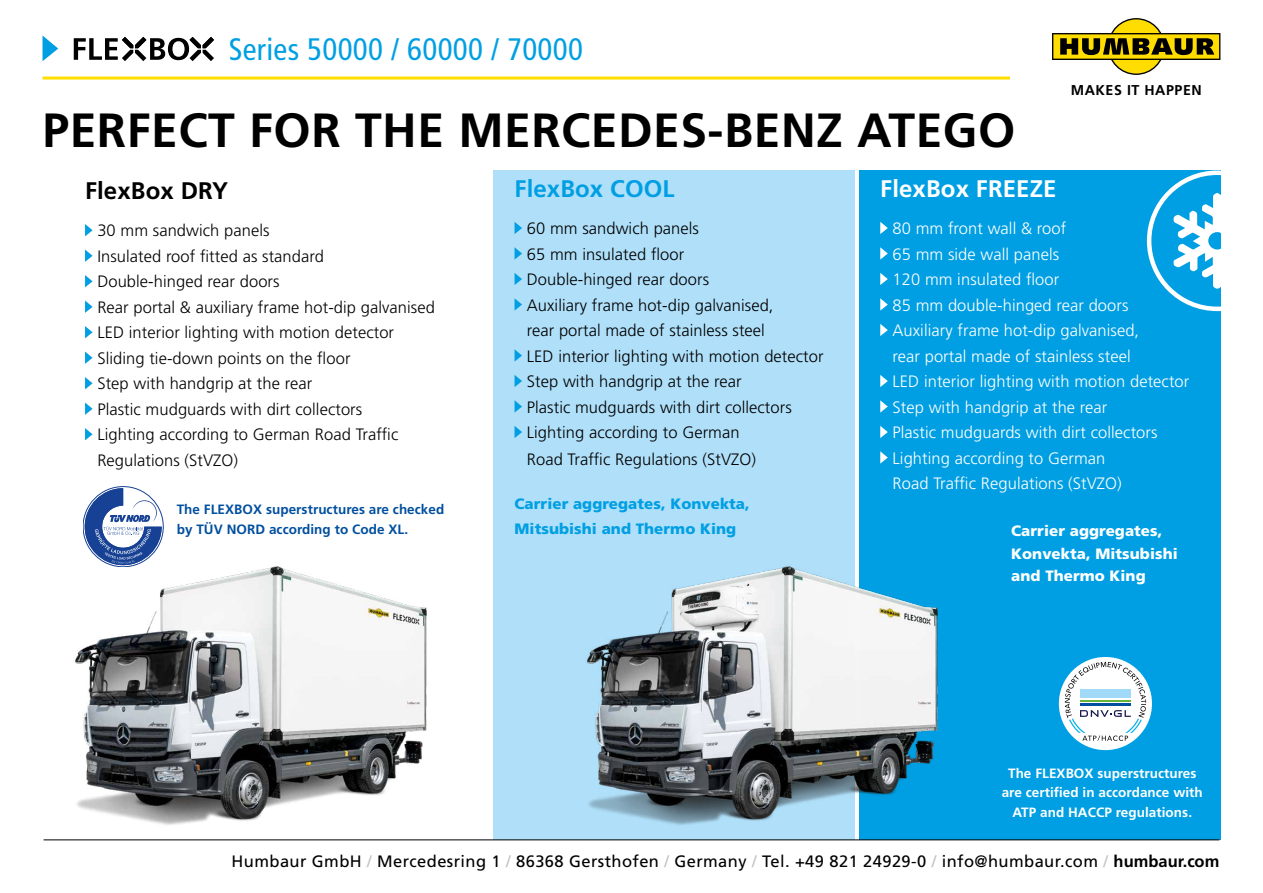
<style>
.page{position:relative;width:1263px;height:893px;background:#fff}
.page>*{position:absolute;margin:0;border:0;box-sizing:border-box;transform-origin:0 0}
.t1{font:700 48px "Frutiger LT";letter-spacing:.01em;color:#000}
.t2{font:condensed 31.05px "Frutiger LT";letter-spacing:.01em;color:#009fe3}
.t3{font:700 24px "Frutiger LT";letter-spacing:.005em;color:#fff}
.t4{font:700 24px "Frutiger LT";letter-spacing:.005em;color:#009fe3}
.t5{font:700 24px "Frutiger LT";letter-spacing:.005em;color:#000}
.t6{font:300 16.5px/25.5px "Frutiger LT";letter-spacing:.005em;color:#000}
.t7{font:300 16.5px/25.5px "Frutiger LT";letter-spacing:.005em;color:#fff}
.t8{font:16.5px "Frutiger LT";letter-spacing:.025em;color:#000}
.t9{font:900 15px/22.5px "Frutiger LT";letter-spacing:.005em;color:#fff}
.t10{font:900 15px/25.5px "Frutiger LT";letter-spacing:.005em;color:#009fe3}
.t11{font:700 14.25px "Frutiger LT";letter-spacing:.04em;color:#000}
.t12{font:700 13.5px/19.5px "Frutiger LT";letter-spacing:.005em;color:#fff;text-align:center}
.t13{font:700 13.5px/19.5px "Frutiger LT";letter-spacing:.005em;color:#004f9f}
.s1{color:#c5c0c3}
.s2{font-weight:700}
</style>
<div class="page">
<div style="left:493px;top:170px;width:362px;height:670px;background:#afdff9"></div>
<div style="left:859px;top:170px;width:361px;height:670px;background:#009fe3"></div>
<img style="left:43px;top:565px;width:417px;height:276px">
<img style="left:548px;top:566px;width:423px;height:275px">
<hr style="left:44px;top:839px;width:1175px;height:1px;background:#000">
<hr style="left:43px;top:77px;width:967px;height:3px;background:#ffde00">
<svg style="left:43px;top:36px;width:15px;height:25px"></svg>
<svg style="left:74px;top:37px;width:140px;height:24px"></svg>
<svg style="left:1147px;top:171px;width:74px;height:140px"></svg>
<svg style="left:85px;top:488px;width:77px;height:77px"></svg>
<div style="left:1059px;top:657px;width:93px;height:93px;background:#fff;border-radius:50%"></div>
<svg style="left:1064px;top:662px;width:84px;height:79px"></svg>
<svg style="left:85px;top:224px;width:8px;height:12px"></svg>
<svg style="left:85px;top:250px;width:8px;height:12px"></svg>
<svg style="left:85px;top:275px;width:8px;height:12px"></svg>
<svg style="left:85px;top:301px;width:8px;height:12px"></svg>
<svg style="left:85px;top:326px;width:8px;height:12px"></svg>
<svg style="left:85px;top:352px;width:8px;height:12px"></svg>
<svg style="left:85px;top:377px;width:8px;height:12px"></svg>
<svg style="left:85px;top:403px;width:8px;height:12px"></svg>
<svg style="left:85px;top:428px;width:8px;height:12px"></svg>
<svg style="left:880px;top:222px;width:8px;height:12px"></svg>
<svg style="left:880px;top:247px;width:8px;height:13px"></svg>
<svg style="left:880px;top:273px;width:8px;height:12px"></svg>
<svg style="left:880px;top:298px;width:8px;height:13px"></svg>
<svg style="left:880px;top:324px;width:8px;height:12px"></svg>
<svg style="left:880px;top:375px;width:8px;height:12px"></svg>
<svg style="left:880px;top:400px;width:8px;height:13px"></svg>
<svg style="left:880px;top:426px;width:8px;height:12px"></svg>
<svg style="left:880px;top:451px;width:8px;height:13px"></svg>
<svg style="left:514px;top:222px;width:8px;height:12px"></svg>
<svg style="left:514px;top:247px;width:8px;height:13px"></svg>
<svg style="left:514px;top:273px;width:8px;height:12px"></svg>
<svg style="left:514px;top:298px;width:8px;height:13px"></svg>
<svg style="left:514px;top:349px;width:8px;height:13px"></svg>
<svg style="left:514px;top:375px;width:8px;height:12px"></svg>
<svg style="left:514px;top:400px;width:8px;height:13px"></svg>
<svg style="left:514px;top:426px;width:8px;height:12px"></svg>
<svg style="left:1052px;top:18px;width:168px;height:57px"></svg>
<h2 class="t2" style="left:229px;top:31px;width:356px">Series 50000 / 60000 / 70000</h2>
<h1 class="t1" style="left:43px;top:102px;width:974px">PERFECT FOR THE MERCEDES-BENZ ATEGO</h1>
<p class="t11" style="left:1071px;top:82px;width:132px">MAKES IT HAPPEN</p>
<h3 class="t5" style="left:85px;top:176px;width:145px">FlexBox DRY</h3>
<p class="t6" style="left:97px;top:218px;width:339px">30 mm sandwich panels<br>Insulated roof fitted as standard<br>Double-hinged rear doors<br>Rear portal &amp; auxiliary frame hot-dip galvanised LED interior lighting with motion detector Sliding tie-down points on the floor<br>Step with handgrip at the rear<br>Plastic mudguards with dirt collectors<br>Lighting according to German Road Traffic Regulations (StVZO)</p>
<p class="t13" style="left:177px;top:500px;width:269px">The FLEXBOX superstructures are checked by TÜV NORD according to Code XL.</p>
<h3 class="t4" style="left:514px;top:174px;width:162px">FlexBox COOL</h3>
<p class="t6" style="left:527px;top:216px;width:298px">60 mm sandwich panels<br>65 mm insulated floor<br>Double-hinged rear doors<br>Auxiliary frame hot-dip galvanised,<br>rear portal made of stainless steel<br>LED interior lighting with motion detector<br>Step with handgrip at the rear<br>Plastic mudguards with dirt collectors<br>Lighting according to German</p>
<p class="t6" style="left:527px;top:447px;width:231px">Road Traffic Regulations (StVZO)</p>
<p class="t10" style="left:514px;top:491px;width:237px">Carrier aggregates, Konvekta,<br>Mitsubishi and Thermo King</p>
<h3 class="t3" style="left:880px;top:174px;width:178px">FlexBox FREEZE</h3>
<p class="t7" style="left:892px;top:216px;width:298px">80 mm front wall &amp; roof<br>65 mm side wall panels<br>120 mm insulated floor<br>85 mm double-hinged rear doors<br>Auxiliary frame hot-dip galvanised,<br>rear portal made of stainless steel<br>LED interior lighting with motion detector<br>Step with handgrip at the rear<br>Plastic mudguards with dirt collectors<br>Lighting according to German<br>Road Traffic Regulations (StVZO)</p>
<p class="t9" style="left:1011px;top:517px;width:182px;line-height:27px">Aggr g te von Carrier,<br>Konvekta, Mitsubishi</p>
<p class="t9" style="left:1011px;top:520px;width:168px">Carrier aggregates,<br>Konvekta, Mitsubishi and Thermo King</p>
<p class="t12" style="left:1002px;top:763px;width:203px">The FLEXBOX superstructures are certified in accordance with<br>ATP and HACCP regulations.</p>
<p class="t8" style="left:232px;top:851px;width:989px">Humbaur GmbH <span class="s1">/</span> Mercedesring 1 <span class="s1">/</span> 86368 Gersthofen <span class="s1">/</span> Germany <span class="s1">/</span> Tel. +49 821 24929-0 <span class="s1">/</span> info@humbaur.com <span class="s1">/</span> <span class="s2">humbaur.com</span></p>
</div>
